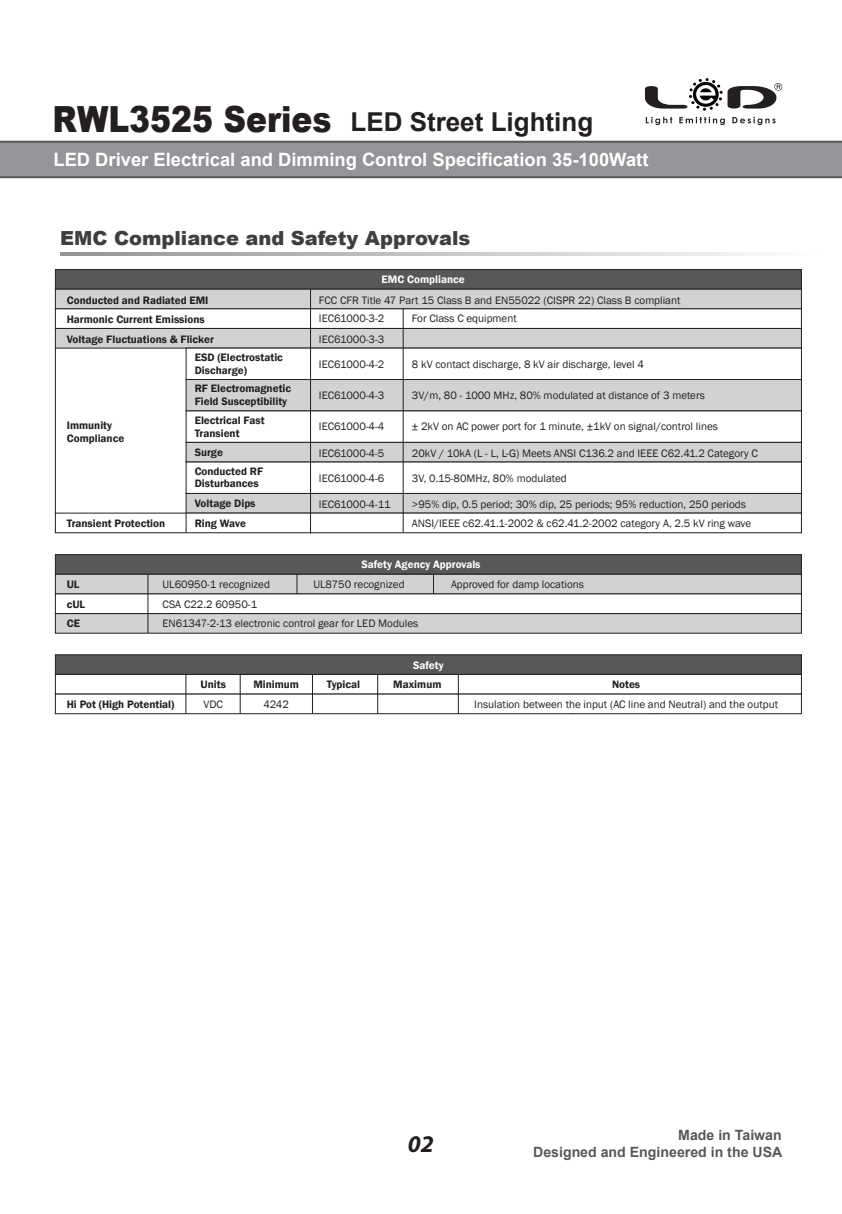
<style>
.page{position:relative;width:842px;height:1214px;background:#fff}
.page>*{position:absolute;margin:0;border:0;box-sizing:border-box;transform-origin:0 0}
.t1{font:700 26px "Arial";color:#231f20}
.t2{font:italic 700 24px "Myriad Pro";color:#231f20}
.t3{font:900 19.4px "Arial";color:#3e3e3f}
.t4{font:700 18.4px "Arial";color:#fff}
.t5{font:700 14.2px/17px "Arial";color:#57585a;text-align:right}
.t6{font:11px/18.4px "Franklin Gothic";color:#231f20}
.t7{font:600 11px/12.4px "Franklin Gothic";color:#231f20}
.t8{font:600 11px "Franklin Gothic";color:#fff}
.s1{font-weight:900;font-size:36px}
</style>
<div class="page">
<div style="left:55px;top:269px;width:747px;height:20px;background:#57585a;border:1px solid #231f20"></div>
<div style="left:55px;top:288px;width:747px;height:21px;background:#d1d2d4;border:1px solid #231f20"></div>
<div style="left:55px;top:308px;width:747px;height:21px;background:#fff;border:1px solid #231f20"></div>
<div style="left:55px;top:328px;width:747px;height:20px;background:#d1d2d4;border:1px solid #231f20"></div>
<div style="left:186px;top:347px;width:616px;height:33px;background:#fff"></div>
<div style="left:186px;top:379px;width:616px;height:32px;background:#d1d2d4;border:1px solid #231f20"></div>
<div style="left:186px;top:410px;width:616px;height:33px;background:#fff;border:1px solid #231f20"></div>
<div style="left:186px;top:442px;width:616px;height:20px;background:#d1d2d4;border:1px solid #231f20"></div>
<div style="left:186px;top:461px;width:616px;height:33px;background:#fff;border:1px solid #231f20"></div>
<div style="left:186px;top:493px;width:616px;height:20px;background:#d1d2d4;border:1px solid #231f20"></div>
<div style="left:55px;top:512px;width:747px;height:21px;background:#fff;border:1px solid #231f20"></div>
<hr style="left:310px;top:289px;width:1px;height:244px;background:#231f20">
<svg style="left:186px;top:513px;width:1px;height:19px"></svg>
<hr style="left:55px;top:348px;width:1px;height:165px;background:#231f20">
<hr style="left:403px;top:309px;width:1px;height:223px;background:#231f20">
<div style="left:55px;top:554px;width:747px;height:20px;background:#57585a;border:1px solid #231f20"></div>
<div style="left:55px;top:573px;width:747px;height:21px;background:#d1d2d4;border:1px solid #231f20"></div>
<div style="left:55px;top:613px;width:747px;height:20px;background:#d1d2d4"></div>
<div style="left:55px;top:593px;width:747px;height:21px;background:#fff;border:1px solid #231f20"></div>
<hr style="left:147px;top:574px;width:1px;height:59px;background:#231f20">
<svg style="left:296px;top:574px;width:1px;height:19px"></svg>
<svg style="left:433px;top:574px;width:1px;height:20px"></svg>
<div style="left:55px;top:654px;width:747px;height:21px;background:#57585a;border:1px solid #231f20"></div>
<div style="left:55px;top:693px;width:747px;height:21px;background:#fff;border:1px solid #231f20"></div>
<hr style="left:185px;top:674px;width:1px;height:39px;background:#231f20">
<hr style="left:240px;top:674px;width:1px;height:39px;background:#231f20">
<hr style="left:312px;top:674px;width:1px;height:39px;background:#231f20">
<hr style="left:377px;top:674px;width:1px;height:39px;background:#231f20">
<hr style="left:458px;top:674px;width:1px;height:39px;background:#231f20">
<svg style="left:60px;top:252px;width:699px;height:3px;background:#c2c3c6"></svg>
<div style="left:0;top:142px;width:842px;height:35px;background:#939598"></div>
<hr style="left:0;top:141px;width:842px;height:2px;background:#57585a">
<hr style="left:0;top:176px;width:842px;height:2px;background:#57585a">
<svg style="left:645px;top:78px;width:137px;height:33px"></svg>
<svg style="left:646px;top:117px;width:26px;height:8px"></svg>
<svg style="left:679px;top:117px;width:46px;height:8px"></svg>
<svg style="left:732px;top:117px;width:44px;height:8px"></svg>
<h1 class="t1" style="left:53px;top:105px;width:542px"><span class="s1">RWL3525 Series</span> LED Street Lighting</h1>
<h3 class="t4" style="left:53px;top:147px;width:596px">LED Driver Electrical and Dimming Control Specification 35-100Watt</h3>
<h3 class="t3" style="left:60px;top:224px;width:412px">EMC Compliance and Safety Approvals</h3>
<p class="t7" style="left:67px;top:294px;width:143px">Conducted and Radiated EMI</p>
<p class="t7" style="left:67px;top:313px;width:139px">Harmonic Current Emissions</p>
<p class="t7" style="left:67px;top:333px;width:149px">Voltage Fluctuations &amp; Flicker</p>
<p class="t7" style="left:67px;top:418px;width:59px;line-height:13.2px">Immunity<br>Compliance</p>
<p class="t7" style="left:67px;top:517px;width:100px">Transient Protection</p>
<p class="t7" style="left:195px;top:351px;width:90px">ESD (Electrostatic<br>Discharge)</p>
<p class="t7" style="left:195px;top:382px;width:98px">RF Electromagnetic<br>Field Susceptibility</p>
<p class="t7" style="left:195px;top:414px;width:71px">Electrical Fast<br>Transient</p>
<p class="t7" style="left:195px;top:465px;width:70px">Conducted RF<br>Disturbances</p>
<p class="t7" style="left:195px;top:493px;width:62px;line-height:19.6px">Voltage Dips<br>Ring Wave</p>
<p class="t7" style="left:195px;top:446px;width:30px">Surge</p>
<p class="t8" style="left:382px;top:272px;width:85px">EMC Compliance</p>
<p class="t6" style="left:319px;top:291px;width:363px">FCC CFR Title 47 Part 15 Class B and EN55022 (CISPR 22) Class B compliant<br>IEC61000-3-2</p>
<p class="t6" style="left:319px;top:330px;width:67px">IEC61000-3-3</p>
<p class="t6" style="left:319px;top:355px;width:67px">IEC61000-4-2</p>
<p class="t6" style="left:319px;top:386px;width:67px">IEC61000-4-3</p>
<p class="t6" style="left:319px;top:418px;width:67px">IEC61000-4-4</p>
<p class="t6" style="left:319px;top:444px;width:67px">IEC61000-4-5</p>
<p class="t6" style="left:319px;top:469px;width:67px">IEC61000-4-6</p>
<p class="t6" style="left:319px;top:495px;width:73px">IEC61000-4-11</p>
<p class="t6" style="left:412px;top:309px;width:106px">For Class C equipment</p>
<p class="t6" style="left:412px;top:355px;width:234px">8 kV contact discharge, 8 kV air discharge, level 4</p>
<p class="t6" style="left:412px;top:386px;width:294px">3V/m, 80 - 1000 MHz, 80% modulated at distance of 3 meters</p>
<p class="t6" style="left:412px;top:418px;width:308px">± 2kV on AC power port for 1 minute, ±1kV on signal/control lines</p>
<p class="t6" style="left:412px;top:444px;width:347px">20kV / 10kA (L - L, L-G) Meets ANSI C136.2 and IEEE C62.41.2 Category C</p>
<p class="t6" style="left:412px;top:469px;width:156px">3V, 0.15-80MHz, 80% modulated</p>
<p class="t6" style="left:412px;top:494px;width:341px;line-height:19.2px">&gt;95% dip, 0.5 period; 30% dip, 25 periods; 95% reduction, 250 periods<br>ANSI/IEEE c62.41.1-2002 &amp; c62.41.2-2002 category A, 2.5 kV ring wave</p>
<p class="t8" style="left:361px;top:557px;width:121px">Safety Agency Approvals</p>
<p class="t6" style="left:163px;top:575px;width:109px">UL60950-1 recognized</p>
<p class="t6" style="left:313px;top:575px;width:93px">UL8750 recognized</p>
<p class="t6" style="left:163px;top:595px;width:96px">CSA C22.2 60950-1</p>
<p class="t6" style="left:451px;top:575px;width:134px">Approved for damp locations</p>
<p class="t7" style="left:67px;top:578px;width:14px">UL</p>
<p class="t7" style="left:67px;top:594px;width:20px;line-height:19.2px">cUL<br>CE</p>
<p class="t6" style="left:163px;top:614px;width:257px">EN61347-2-13 electronic control gear for LED Modules</p>
<p class="t8" style="left:413px;top:658px;width:32px">Safety</p>
<p class="t7" style="left:67px;top:698px;width:109px">Hi Pot (High Potential)</p>
<p class="t6" style="left:203px;top:695px;width:21px">VDC</p>
<p class="t7" style="left:253px;top:678px;width:47px">Minimum</p>
<p class="t7" style="left:327px;top:678px;width:35px">Typical</p>
<p class="t7" style="left:393px;top:678px;width:50px">Maximum</p>
<p class="t7" style="left:612px;top:678px;width:30px">Notes</p>
<p class="t7" style="left:200px;top:678px;width:27px">Units</p>
<p class="t5" style="left:537px;top:697px;width:251px">Designed and Engineered in the USA</p>
<p class="t6" style="left:263px;top:695px;width:27px">4242</p>
<p class="t6" style="left:474px;top:695px;width:305px">Insulation between the input (AC line and Neutral) and the output</p>
<h2 class="t2" style="left:408px;top:1127px;width:27px">02</h2>
<p class="t5" style="left:533px;top:1126px;width:251px">Made in Taiwan<br>Designed and Engineered in the USA</p>
</div>
